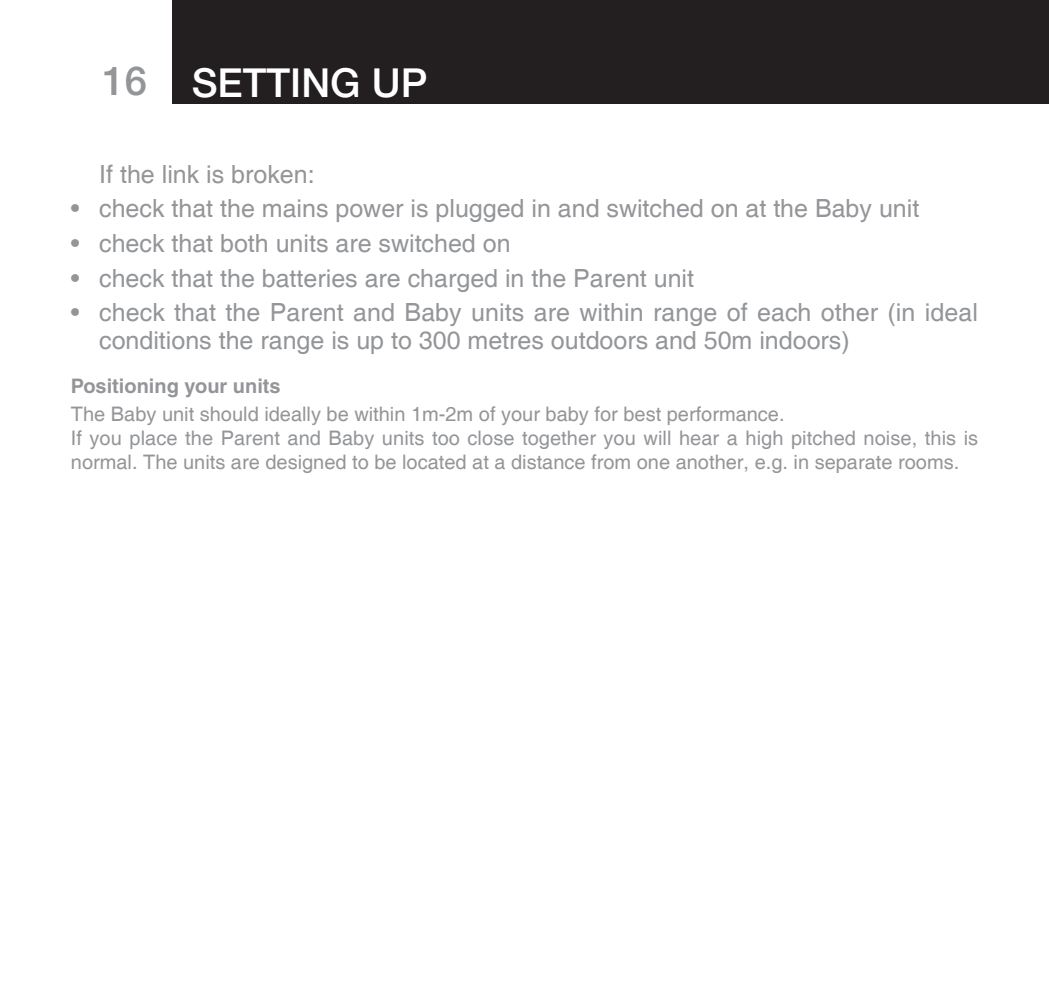
<style>
.page{position:relative;width:1049px;height:993px;background:#fff}
.page>*{position:absolute;margin:0;border:0;box-sizing:border-box;transform-origin:0 0}
.t1{font:500 40px "Helvetica Neue LT Std";color:#fff}
.t2{font:500 40px "Helvetica Neue LT Std";color:#939598}
.t3{font:25px/27.5px "Helvetica";color:#939598}
.t4{font:20px/24px "Helvetica";color:#939598}
.t5{font:700 20px "Helvetica";color:#939598}
</style>
<div class="page">
<div style="left:172px;top:0;width:877px;height:104px;background:#231f20"></div>
<h1 class="t2" style="left:102px;top:57px;width:46px">16</h1>
<h1 class="t1" style="left:192px;top:59px;width:237px">SETTING UP</h1>
<p class="t3" style="left:99px;top:161px;width:217px">If the link is broken:</p>
<p class="t3" style="left:71px;top:196px;width:850px">• check that the mains power is plugged in and switched on at the Baby unit</p>
<p class="t3" style="left:71px;top:230px;width:441px">• check that both units are switched on</p>
<p class="t3" style="left:71px;top:265px;width:625px">• check that the batteries are charged in the Parent unit</p>
<p class="t3" style="left:99px;top:299px;width:880px;text-indent:-28px">• check that the Parent and Baby units are within range of each other (in ideal conditions the range is up to 300 metres outdoors and 50m indoors)</p>
<p class="t5" style="left:71px;top:374px;width:211px">Positioning your units</p>
<p class="t4" style="left:71px;top:402px;width:909px">The Baby unit should ideally be within 1m-2m of your baby for best performance.<br>If you place the Parent and Baby units too close together you will hear a high pitched noise, this is normal. The units are designed to be located at a distance from one another, e.g. in separate rooms.</p>
</div>
